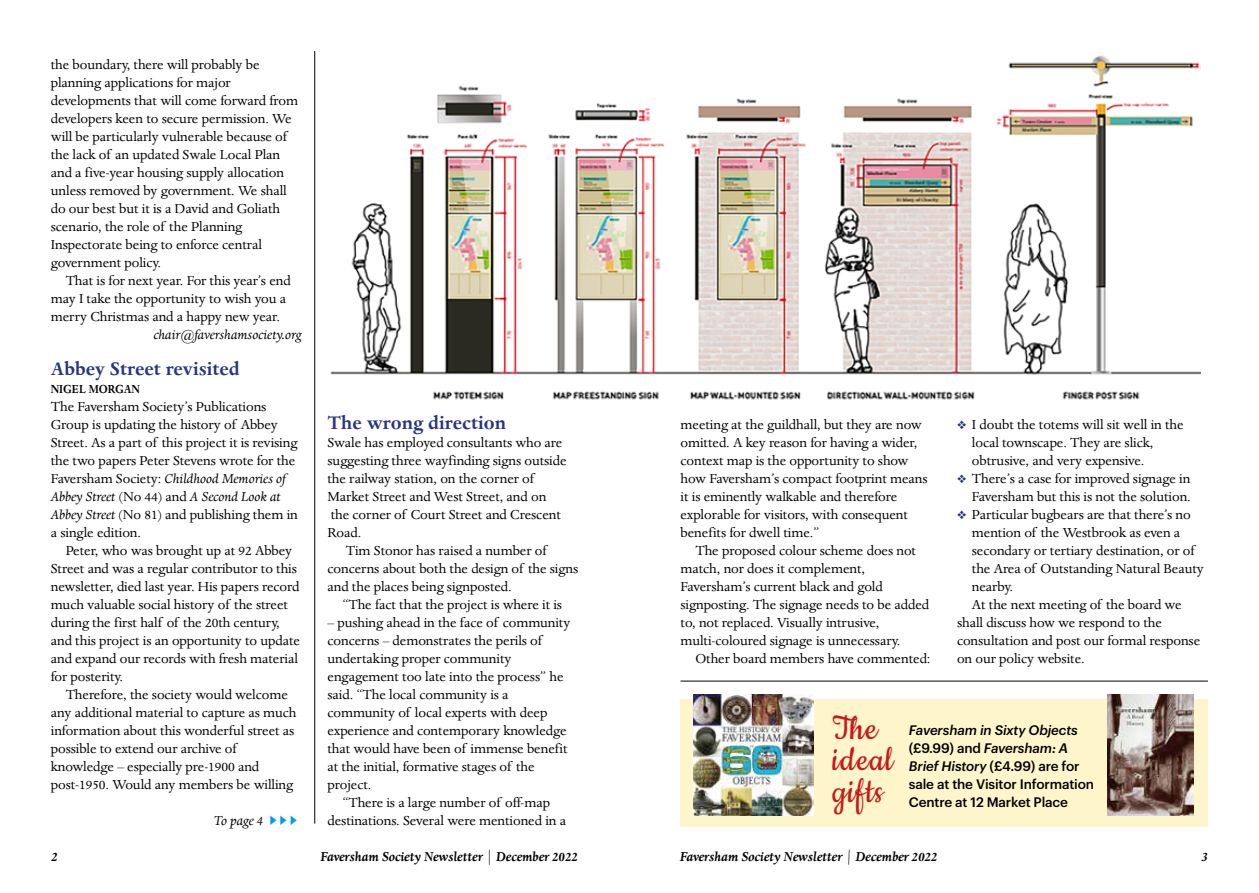
<style>
.page{position:relative;width:1259px;height:893px;background:#fff}
.page>*{position:absolute;margin:0;border:0;box-sizing:border-box;transform-origin:0 0}
.t1{font:39px/31.5px "Cookie";letter-spacing:.03em;color:#c51a1b}
.t2{font:700 21px "Dante";color:#283583}
.t3{font:15px/18px "Dante";letter-spacing:-.005em;color:#000}
.t4{font:italic 700 15px "Dante";letter-spacing:-.01em;color:#000}
.t5{font:italic 15px "Dante";letter-spacing:-.005em;color:#000}
.t6{font:500 13.5px/18px "Graphik";letter-spacing:-.01em;color:#000}
.t7{font:700 13.5px "Dante";color:#000;scale:.9 1}
.s1{font-style:italic}
.s2{color:#009fe3}
.s3{color:#283583}
.s4{font-weight:400;font-style:normal}
</style>
<div class="page">
<img style="left:330px;top:55px;width:870px;height:345px">
<div style="left:680px;top:699px;width:528px;height:128px;background:#fff5cb"></div>
<img style="left:693px;top:694px;width:120px;height:122px">
<hr style="left:314px;top:51px;width:1px;height:773px;background:#000">
<img style="left:1107px;top:694px;width:86px;height:121px">
<hr style="left:680px;top:681px;width:528px;height:1px;background:#000">
<p class="t3" style="left:51px;top:55px;width:249px">the boundary, there will probably be planning applications for major developments that will come forward from developers keen to secure permission. We will be particularly vulnerable because of the lack of an updated Swale Local Plan and a five-year housing supply allocation unless removed by government. We shall do our best but it is a David and Goliath scenario, the role of the Planning Inspectorate being to enforce central government policy.</p>
<p class="t3" style="left:51px;top:271px;width:241px;text-indent:15px">That is for next year. For this year’s end may I take the opportunity to wish you a merry Christmas and a happy new year.</p>
<p class="t5" style="left:154px;top:325px;width:149px">chair@favershamsociety.org</p>
<h2 class="t2" style="left:51px;top:356px;width:190px">Abbey Street revisited</h2>
<p class="t7" style="left:51px;top:381px;width:101px">NIGEL MORGAN</p>
<p class="t3" style="left:51px;top:397px;width:248px">The Faversham Society’s Publications Group is updating the history of Abbey Street. As a part of this project it is revising the two papers Peter Stevens wrote for the Faversham Society: <span class="s1">Childhood Memories of Abbey Street</span> (No 44) and <span class="s1">A Second Look at Abbey Street</span> (No 81) and publishing them in a single edition.</p>
<p class="t3" style="left:51px;top:541px;width:251px;text-indent:15px">Peter, who was brought up at 92 Abbey Street and was a regular contributor to this newsletter, died last year. His papers record much valuable social history of the street during the first half of the 20th century, and this project is an opportunity to update and expand our records with fresh material for posterity.</p>
<p class="t3" style="left:51px;top:685px;width:247px;text-indent:15px">Therefore, the society would welcome any additional material to capture as much information about this wonderful street as possible to extend our archive of knowledge – especially pre-1900 and post-1950. Would any members be willing</p>
<p class="t5" style="left:214px;top:811px;width:90px">To page 4<span class="s2">✔✔✔</span></p>
<h2 class="t2" style="left:327px;top:410px;width:180px">The wrong direction</h2>
<p class="t3" style="left:327px;top:433px;width:241px">Swale has employed consultants who are suggesting three wayfinding signs outside the railway station, on the corner of Market Street and West Street, and on the corner of Court Street and Crescent Road.</p>
<p class="t3" style="left:327px;top:541px;width:252px;text-indent:18px">Tim Stonor has raised a number of concerns about both the design of the signs and the places being signposted.</p>
<p class="t3" style="left:342px;top:595px;width:221px">“The fact that the project is where it is</p>
<p class="t3" style="left:327px;top:613px;width:244px">– pushing ahead in the face of community concerns – demonstrates the perils of undertaking proper community engagement too late into the process” he said. “The local community is a community of local experts with deep experience and contemporary knowledge that would have been of immense benefit at the initial, formative stages of the project.</p>
<p class="t3" style="left:327px;top:793px;width:240px;text-align:center">“There is a large number of off-map destinations. Several were mentioned in a</p>
<p class="t3" style="left:680px;top:415px;width:249px">meeting at the guildhall, but they are now omitted. A key reason for having a wider, context map is the opportunity to show how Faversham’s compact footprint means it is eminently walkable and therefore explorable for visitors, with consequent benefits for dwell time.”</p>
<p class="t3" style="left:680px;top:541px;width:250px;text-indent:15px">The proposed colour scheme does not match, nor does it complement, Faversham’s current black and gold signposting. The signage needs to be added to, not replaced. Visually intrusive, multi-coloured signage is unnecessary.</p>
<p class="t3" style="left:695px;top:649px;width:237px">Other board members have commented:</p>
<p class="t3" style="left:972px;top:415px;width:213px;text-indent:-15px"><span class="s3">❖</span> I doubt the totems will sit well in the local townscape. They are slick, obtrusive, and very expensive.</p>
<p class="t3" style="left:957px;top:469px;width:235px;text-align:right"><span class="s3">❖</span> There’s a case for improved signage in<br>Faversham but this is not the solution.</p>
<p class="t3" style="left:957px;top:505px;width:235px"><span class="s3">❖</span> Particular bugbears are that there’s no</p>
<p class="t3" style="left:972px;top:523px;width:210px">mention of the Westbrook as even a</p>
<p class="t3" style="left:972px;top:541px;width:224px">secondary or tertiary destination, or of</p>
<p class="t3" style="left:972px;top:559px;width:233px">the Area of Outstanding Natural Beauty</p>
<p class="t3" style="left:972px;top:577px;width:43px">nearby.</p>
<p class="t3" style="left:972px;top:595px;width:211px">At the next meeting of the board we</p>
<p class="t3" style="left:957px;top:613px;width:206px">shall discuss how we respond to the</p>
<p class="t3" style="left:957px;top:631px;width:245px">consultation and post our formal response</p>
<p class="t3" style="left:957px;top:649px;width:129px">on our policy website.</p>
<h1 class="t1" style="left:832px;top:714px;width:62px">The ideal gifts</h1>
<p class="t6" style="left:909px;top:720px;width:187px"><span class="s1">Faversham in Sixty Objects </span>(£9.99) and <span class="s1">Faversham: A<br>Brief History</span> (£4.99) are for sale at the Visitor Information<br>Centre at 12 Market Place</p>
<p class="t4" style="left:51px;top:847px;width:8px">2</p>
<p class="t4" style="left:320px;top:847px;width:260px">Faversham Society Newsletter <span class="s4">|</span> December 2022</p>
<p class="t4" style="left:680px;top:847px;width:259px">Faversham Society Newsletter <span class="s4">|</span> December 2022</p>
<p class="t4" style="left:1201px;top:847px;width:8px">3</p>
</div>
